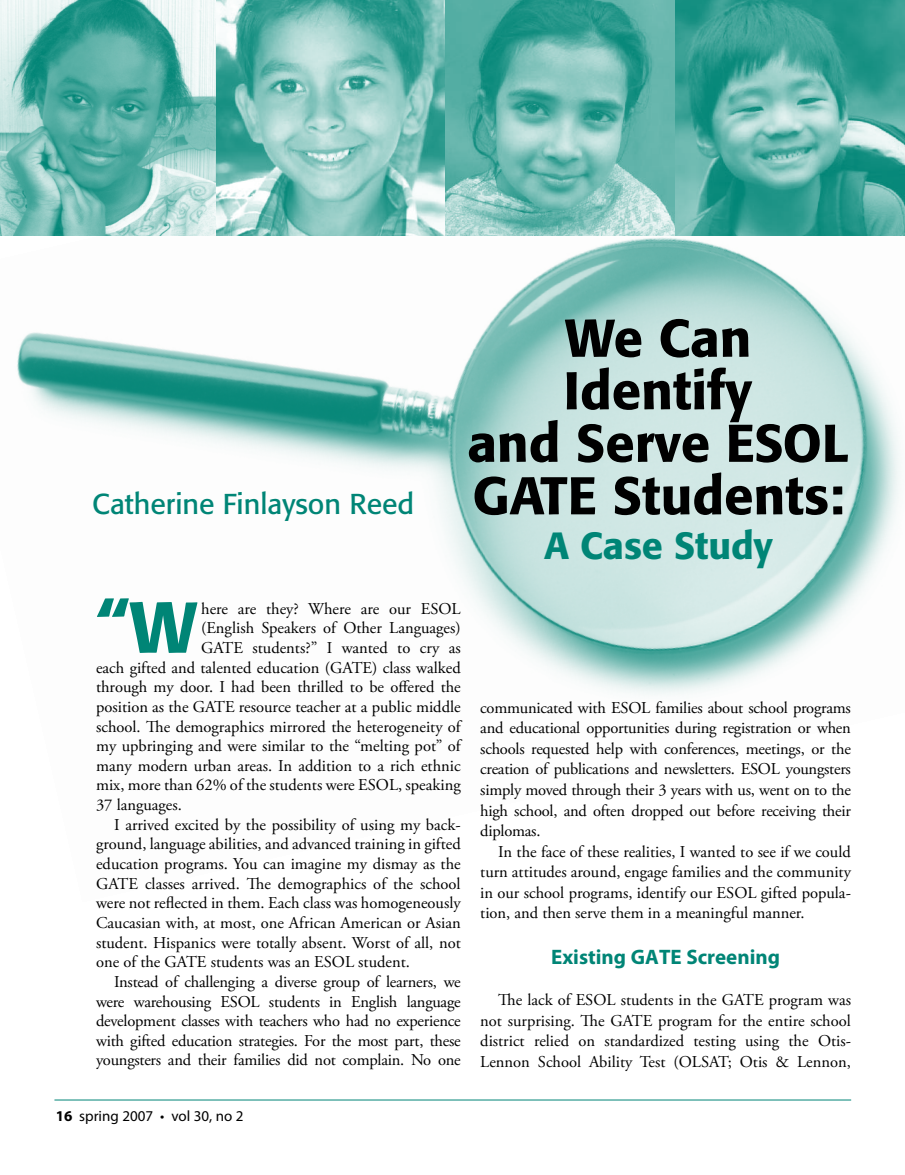
<style>
.page{position:relative;width:905px;height:1175px;background:#fff}
.page>*{position:absolute;margin:0;border:0;box-sizing:border-box;transform-origin:0 0}
.t1{font:500 71.1px "Formata";color:#008576}
.t2{font:500 52.5px/52.5px "Formata";color:#000;text-align:center}
.t3{font:500 37.5px "Formata";color:#008576}
.t4{font:28.5px "Formata";color:#008576}
.t5{font:700 21px "Myriad Pro";color:#008576}
.t6{font:16.5px/20.5px "Adobe Garamond Pro";color:#000;text-align:justify}
.t7{font:15px "Myriad Pro";color:#000}
.s1{font-weight:700}
</style>
<div class="page">
<hr style="left:54px;top:1099px;width:797px;height:1px;background:#008576">
<img style="left:17px;top:237px;width:883px;height:458px">
<img style="left:0;top:0;width:216px;height:236px">
<img style="left:216px;top:0;width:688px;height:236px">
<h3 class="t4" style="left:92px;top:487px;width:323px">Catherine Finlayson Reed</h3>
<h2 class="t2" style="left:467px;top:312px;width:383px">We Can<br>Identify<br>and Serve ESOL<br>GATE Students:</h2>
<h3 class="t3" style="left:544px;top:523px;width:230px">A Case Study</h3>
<h1 class="t1" style="left:96px;top:584px;width:102px">“W</h1>
<p class="t6" style="left:201px;top:599px;width:261px">here are they? Where are our ESOL</p>
<p class="t6" style="left:201px;top:618px;width:261px">(English Speakers of Other Languages)</p>
<p class="t6" style="left:201px;top:638px;width:261px">GATE students?” I wanted to cry as</p>
<p class="t6" style="left:96px;top:657px;width:366px">each gifted and talented education (GATE) class walked</p>
<p class="t6" style="left:96px;top:677px;width:366px">through my door. I had been thrilled to be offered the</p>
<p class="t6" style="left:96px;top:697px;width:366px">position as the GATE resource teacher at a public middle</p>
<p class="t6" style="left:96px;top:716px;width:366px">school. The demographics mirrored the heterogeneity of</p>
<p class="t6" style="left:96px;top:736px;width:366px">my upbringing and were similar to the “melting pot” of</p>
<p class="t6" style="left:96px;top:756px;width:366px">many modern urban areas. In addition to a rich ethnic</p>
<p class="t6" style="left:96px;top:775px;width:366px">mix, more than 62% of the students were ESOL, speaking</p>
<p class="t6" style="left:96px;top:795px;width:87px">37 languages.</p>
<p class="t6" style="left:114px;top:814px;width:348px">I arrived excited by the possibility of using my back-</p>
<p class="t6" style="left:96px;top:834px;width:366px">ground, language abilities, and advanced training in gifted</p>
<p class="t6" style="left:96px;top:854px;width:366px">education programs. You can imagine my dismay as the</p>
<p class="t6" style="left:96px;top:873px;width:366px">GATE classes arrived. The demographics of the school</p>
<p class="t6" style="left:96px;top:893px;width:366px">were not reflected in them. Each class was homogeneously</p>
<p class="t6" style="left:96px;top:913px;width:366px">Caucasian with, at most, one African American or Asian</p>
<p class="t6" style="left:96px;top:932px;width:366px">student. Hispanics were totally absent. Worst of all, not</p>
<p class="t6" style="left:96px;top:952px;width:315px">one of the GATE students was an ESOL student.</p>
<p class="t6" style="left:114px;top:972px;width:348px">Instead of challenging a diverse group of learners, we</p>
<p class="t6" style="left:96px;top:991px;width:366px">were warehousing ESOL students in English language</p>
<p class="t6" style="left:96px;top:1011px;width:366px">development classes with teachers who had no experience</p>
<p class="t6" style="left:96px;top:1030px;width:366px">with gifted education strategies. For the most part, these</p>
<p class="t6" style="left:96px;top:1050px;width:366px">youngsters and their families did not complain. No one</p>
<p class="t7" style="left:56px;top:1106px;width:189px"><span class="s1">16</span> spring 2007 • vol 30, no 2</p>
<p class="t6" style="left:480px;top:698px;width:372px">communicated with ESOL families about school programs and educational opportunities during registration or when schools requested help with conferences, meetings, or the creation of publications and newsletters. ESOL youngsters simply moved through their 3 years with us, went on to the high school, and often dropped out before receiving their diplomas.</p>
<p class="t6" style="left:480px;top:841px;width:372px;text-indent:18px">In the face of these realities, I wanted to see if we could turn attitudes around, engage families and the community in our school programs, identify our ESOL gifted popula&shy;tion, and then serve them in a meaningful manner.</p>
<p class="t5" style="left:551px;top:943px;width:230px">Existing GATE Screening</p>
<p class="t6" style="left:480px;top:990px;width:372px;text-indent:18px">The lack of ESOL students in the GATE program was not surprising. The GATE program for the entire school district relied on standardized testing using the Otis-Lennon School Ability Test (OLSAT; Otis &amp; Lennon,</p>
</div>
